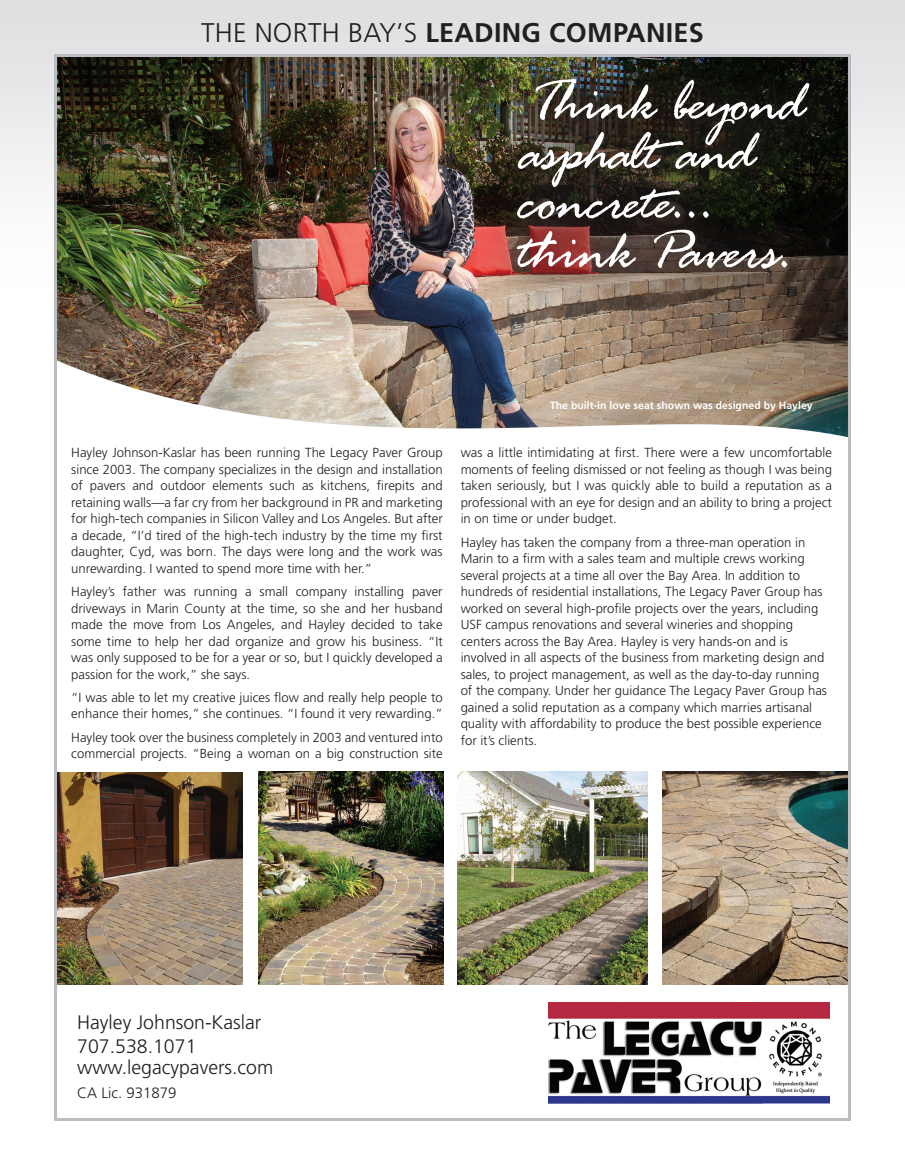
<style>
.page{position:relative;width:905px;height:1175px;background:#fff}
.page>*{position:absolute;margin:0;border:0;box-sizing:border-box;transform-origin:0 0}
.t1{font:60px/49.5px "Rage Italic Plain";color:#fff}
.t2{font:700 27px "Frutiger";letter-spacing:.01em;color:#231f20}
.t3{font:300 19.5px "Frutiger";color:#231f20}
.t4{font:300 15px "Frutiger";color:#231f20}
.t5{font:300 13.2px/16.5px "Frutiger";color:#231f20;text-align:justify}
.t6{font:700 10.5px "Frutiger";color:#fff}
.s1{font-weight:300}
</style>
<div class="page">
<svg style="left:0;top:0;width:904px;height:290px;fill:#e1e2e3"></svg>
<img style="left:58px;top:58px;width:423px;height:204px">
<img style="left:58px;top:772px;width:184px;height:212px">
<img style="left:258px;top:771px;width:185px;height:213px">
<img style="left:662px;top:771px;width:184px;height:213px">
<img style="left:458px;top:771px;width:189px;height:213px">
<img style="left:548px;top:1002px;width:281px;height:102px">
<svg style="left:481px;top:39px;width:376px;height:275px;background:#3e3730"></svg>
<img style="left:0;top:262px;width:846px;height:175px">
<p class="t2" style="left:201px;top:17px;width:504px"><span class="s1">THE NORTH BAY’S</span> LEADING COMPANIES</p>
<p class="t1" style="left:517px;top:76px;width:288px">Think beyond asphalt and</p>
<p class="t1" style="left:517px;top:175px;width:199px">concrete...</p>
<p class="t1" style="left:517px;top:224px;width:277px">think Pavers.</p>
<p class="t5" style="left:71px;top:444px;width:373px">Hayley Johnson-Kaslar has been running The Legacy Paver Group since 2003. The company specializes in the design and installation of pavers and outdoor elements such as kitchens, firepits and retaining walls—a far cry from her background in PR and marketing for high-tech companies in Silicon Valley and Los Angeles. But after a decade, “I’d tired of the high-tech industry by the time my first daughter, Cyd, was born. The days were long and the work was unrewarding. I wanted to spend more time with her.”</p>
<p class="t5" style="left:71px;top:583px;width:373px">Hayley’s father was running a small company installing paver driveways in Marin County at the time, so she and her husband made the move from Los Angeles, and Hayley decided to take some time to help her dad organize and grow his business. “It was only supposed to be for a year or so, but I quickly developed a passion for the work,” she says.</p>
<p class="t5" style="left:71px;top:689px;width:373px">“I was able to let my creative juices flow and really help people to enhance their homes,” she continues. “I found it very rewarding.”</p>
<p class="t5" style="left:71px;top:729px;width:373px">Hayley took over the business completely in 2003 and ventured into commercial projects. “Being a woman on a big construction site</p>
<p class="t6" style="left:550px;top:399px;width:264px">The built-in love seat shown was designed by Hayley</p>
<p class="t5" style="left:460px;top:444px;width:373px">was a little intimidating at first. There were a few uncomfortable moments of feeling dismissed or not feeling as though I was being taken seriously, but I was quickly able to build a reputation as a professional with an eye for design and an ability to bring a project in on time or under budget.</p>
<p class="t5" style="left:460px;top:534px;width:368px;text-align:left">Hayley has taken the company from a three-man operation in Marin to a firm with a sales team and multiple crews working several projects at a time all over the Bay Area. In addition to hundreds of residential installations, The Legacy Paver Group has worked on several high-profile projects over the years, including USF campus renovations and several wineries and shopping centers across the Bay Area. Hayley is very hands-on and is involved in all aspects of the business from marketing design and sales, to project management, as well as the day-to-day running of the company. Under her guidance The Legacy Paver Group has gained a solid reputation as a company which marries artisanal quality with affordability to produce the best possible experience for it’s clients.</p>
<p class="t3" style="left:77px;top:1011px;width:186px">Hayley Johnson-Kaslar</p>
<p class="t3" style="left:77px;top:1035px;width:121px">707.538.1071</p>
<p class="t3" style="left:77px;top:1056px;width:198px">www.legacypavers.com</p>
<p class="t4" style="left:77px;top:1084px;width:101px">CA Lic. 931879</p>
</div>
